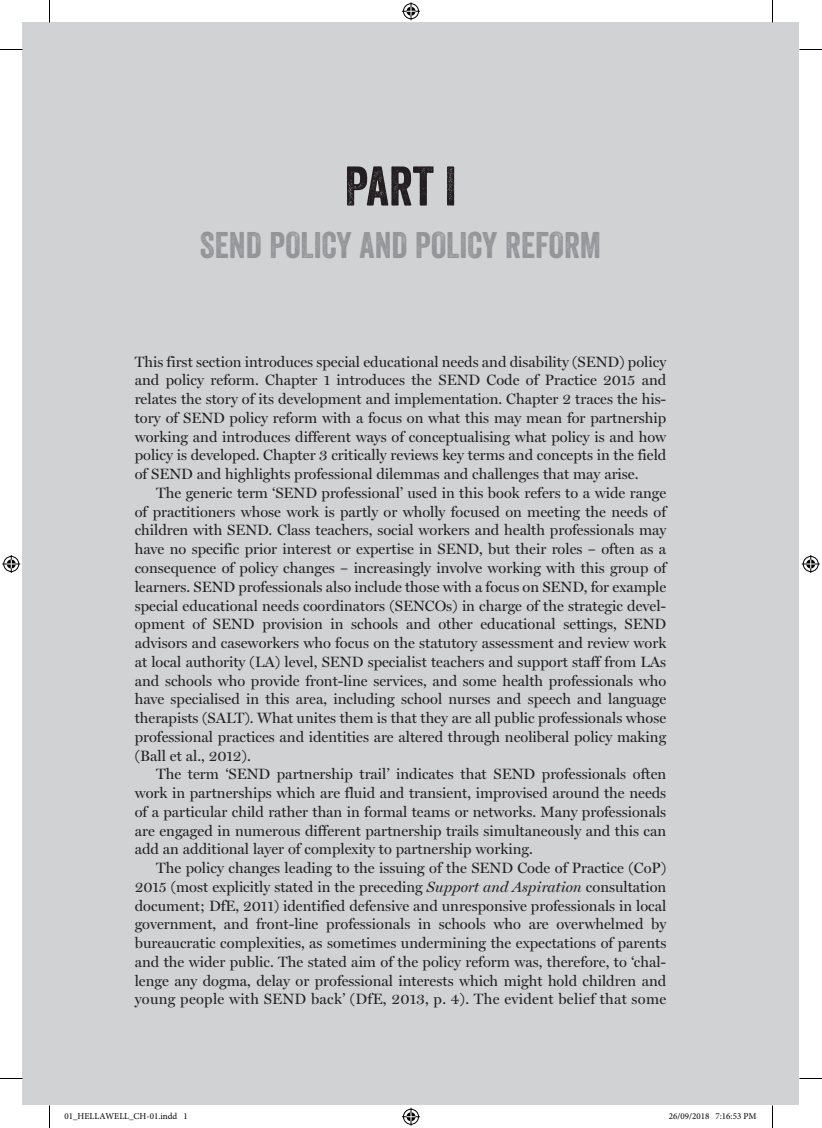
<style>
.page{position:relative;width:822px;height:1128px;background:#fff}
.page>*{position:absolute;margin:0;border:0;box-sizing:border-box;transform-origin:0 0}
.PT_NU{font:54px "Veneer";color:#231f20}
.PT_TI{font:36px "Veneer";color:#939598}
.TEXT_IND{font:15px/18.8px "Miller Display Roman";color:#231f20;text-align:justify}
.TEXT{font:15px/18.8px "Miller Display Roman";color:#231f20;text-align:justify}
.t1{font:9px "Minion Pro";color:#000}
.s1{font-family:"Miller Display";font-style:italic}
</style>
<div class="page">
<div style="left:22px;top:22px;width:777px;height:1083px;background:#d1d2d4"></div>
<svg style="left:0;top:49px;width:22px;height:1px"></svg>
<svg style="left:799px;top:49px;width:23px;height:1px"></svg>
<svg style="left:0;top:1078px;width:22px;height:1px"></svg>
<svg style="left:799px;top:1078px;width:23px;height:1px"></svg>
<svg style="left:49px;top:0;width:1px;height:22px"></svg>
<svg style="left:49px;top:1105px;width:1px;height:23px"></svg>
<svg style="left:772px;top:0;width:1px;height:22px"></svg>
<svg style="left:772px;top:1105px;width:1px;height:23px"></svg>
<svg style="left:402px;top:2px;width:18px;height:18px"></svg>
<svg style="left:402px;top:1108px;width:18px;height:18px"></svg>
<svg style="left:2px;top:555px;width:18px;height:18px"></svg>
<svg style="left:802px;top:555px;width:18px;height:18px"></svg>
<p class="PT_NU" style="left:345px;top:153px;width:113px">Part I</p>
<p class="PT_TI" style="left:200px;top:223px;width:403px">SEND POLICY AND POLICY REFORM</p>
<p class="TEXT" style="left:135px;top:352px;width:533px">This first section introduces special educational needs and disability (SEND) policy and policy reform. Chapter 1 introduces the SEND Code of Practice 2015 and relates the story of its development and implementation. Chapter 2 traces the his&shy;tory of SEND policy reform with a focus on what this may mean for partnership working and introduces different ways of conceptualising what policy is and how policy is developed. Chapter 3 critically reviews key terms and concepts in the field of SEND and highlights professional dilemmas and challenges that may arise.</p>
<p class="TEXT_IND" style="left:135px;top:483px;width:533px;text-indent:21px">The generic term ‘SEND professional’ used in this book refers to a wide range of practitioners whose work is partly or wholly focused on meeting the needs of children with SEND. Class teachers, social workers and health professionals may have no specific prior interest or expertise in SEND, but their roles – often as a consequence of policy changes – increasingly involve working with this group of learners. SEND professionals also include those with a focus on SEND, for example special educational needs coordinators (SENCOs) in charge of the strategic devel&shy;opment of SEND provision in schools and other educational settings, SEND advisors and caseworkers who focus on the statutory assessment and review work at local authority (LA) level, SEND specialist teachers and support staff from LAs and schools who provide front-line services, and some health professionals who have specialised in this area, including school nurses and speech and language therapists (SALT). What unites them is that they are all public professionals whose professional practices and identities are altered through neoliberal policy making (Ball et al., 2012).</p>
<p class="TEXT_IND" style="left:135px;top:765px;width:533px;text-indent:21px">The term ‘SEND partnership trail’ indicates that SEND professionals often work in partnerships which are fluid and transient, improvised around the needs of a particular child rather than in formal teams or networks. Many professionals are engaged in numerous different partnership trails simultaneously and this can add an additional layer of complexity to partnership working.</p>
<p class="TEXT_IND" style="left:135px;top:858px;width:533px;text-indent:21px">The policy changes leading to the issuing of the SEND Code of Practice (CoP)<br>2015 (most explicitly stated in the preceding <span class="s1">Support and Aspiration</span> consultation document; DfE, 2011) identified defensive and unresponsive professionals in local government, and front-line professionals in schools who are overwhelmed by bureaucratic complexities, as sometimes undermining the expectations of parents and the wider public. The stated aim of the policy reform was, therefore, to ‘chal&shy;lenge any dogma, delay or professional interests which might hold children and young people with SEND back’ (DfE, 2013, p. 4). The evident belief that some</p>
<p class="t1" style="left:64px;top:1110px;width:125px">01_HELLAWELL_CH-01.indd 1</p>
<p class="t1" style="left:669px;top:1110px;width:89px">26/09/2018 7:16:53 PM</p>
</div>
